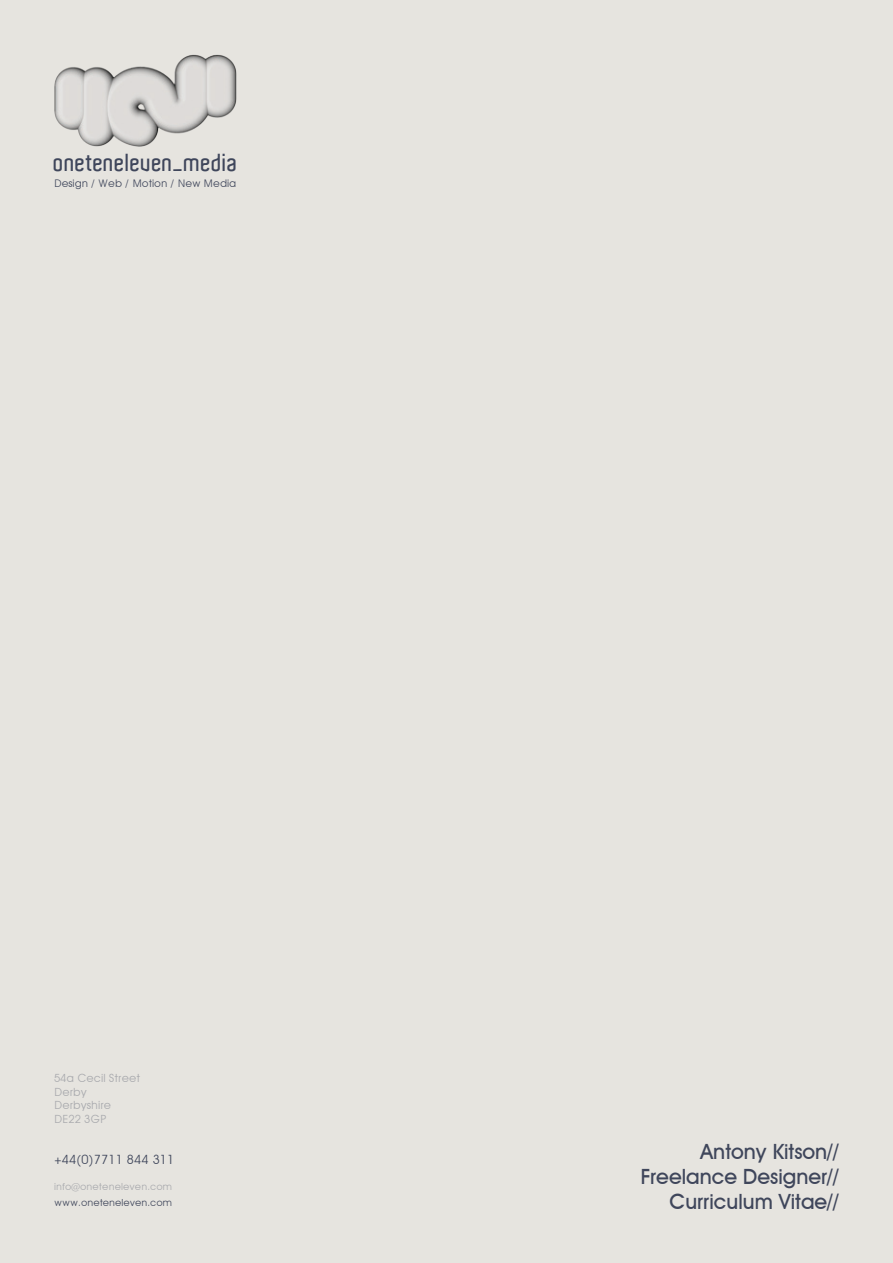
<style>
.page{position:relative;width:893px;height:1263px;background:#e6e4df}
.page>*{position:absolute;margin:0;border:0;box-sizing:border-box;transform-origin:0 0}
.t1{font:600 24px "Aldo";letter-spacing:.015em;color:#3f465b}
.t2{font:500 21px/25.2px "Avant Garde IT Cby BT";color:#3f465b;text-align:right}
.t3{font:12.75px "Avant Garde";letter-spacing:.02em;color:#3f465b}
.t4{font:11.25px/13.5px "Avant Garde";color:#a8a9ad}
.t5{font:10.5px "Avant Garde";letter-spacing:-.005em;color:#3f465b}
.t6{font:9.75px "Avant Garde";letter-spacing:.005em;color:#a8a9ad}
.t7{font:9.75px "Avant Garde";color:#3f465b}
</style>
<div class="page">
<img style="left:54px;top:54px;width:182px;height:93px">
<p class="t1" style="left:54px;top:149px;width:186px">oneteneleven_media</p>
<p class="t5" style="left:54px;top:177px;width:184px">Design / Web / Motion / New Media</p>
<p class="t4" style="left:54px;top:1071px;width:88px">54a Cecil Street<br>Derby<br>Derbyshire<br>DE22 3GP</p>
<p class="t3" style="left:54px;top:1152px;width:122px">+44(0)7711 844 311</p>
<p class="t6" style="left:54px;top:1180px;width:120px">info@oneteneleven.com</p>
<p class="t7" style="left:54px;top:1196px;width:120px">www.oneteneleven.com</p>
<p class="t2" style="left:641px;top:1138px;width:200px">Antony Kitson//<br>Freelance Designer//<br>Curriculum Vitae//</p>
</div>
